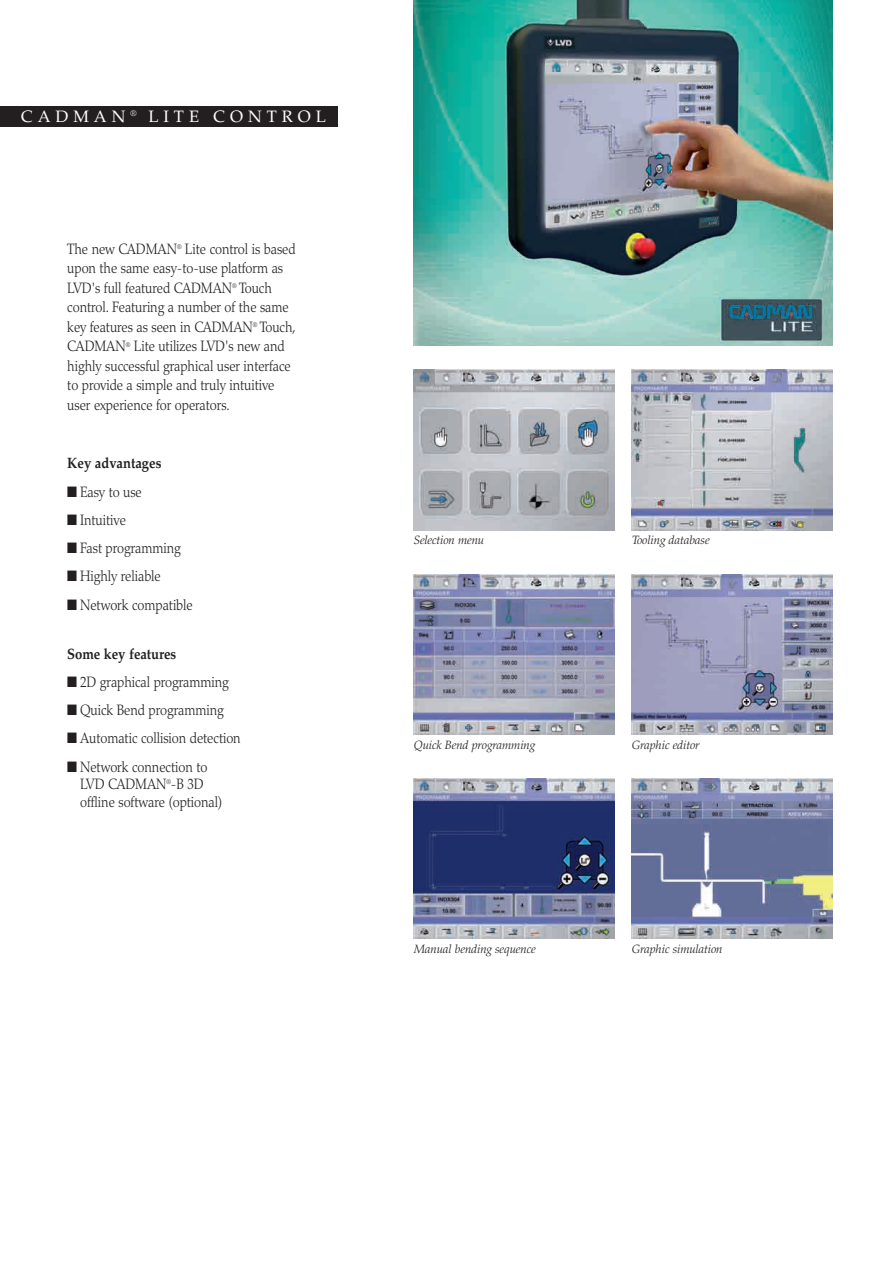
<style>
.page{position:relative;width:893px;height:1263px;background:#fff}
.page>*{position:absolute;margin:0;border:0;box-sizing:border-box;transform-origin:0 0}
.t1{font:16.5px "Palatino";letter-spacing:.3em;color:#fff}
.t2{font:300 15px/19.5px "Palatino";letter-spacing:-.005em;color:#231f20;scale:.87 1}
.t3{font:700 15px "Palatino";letter-spacing:-.005em;color:#231f20;scale:.87 1}
.t4{font:italic 300 12px "Palatino";letter-spacing:-.005em;color:#231f20}
.t5{font:6.75px "Palatino LT Std";color:#231f20;scale:.9 1}
</style>
<div class="page">
<div style="left:0;top:106px;width:338px;height:21px;background:#231f20"></div>
<img style="left:414px;top:0;width:418px;height:346px">
<img style="left:414px;top:370px;width:200px;height:160px">
<img style="left:631px;top:370px;width:201px;height:160px">
<img style="left:414px;top:574px;width:200px;height:160px">
<img style="left:631px;top:574px;width:201px;height:160px">
<img style="left:414px;top:778px;width:200px;height:160px">
<img style="left:631px;top:778px;width:201px;height:160px">
<p class="t1" style="left:21px;top:110px;width:306px">CADMAN <sup>®</sup> LITE CONTROL</p>
<p class="t2" style="left:67px;top:241px;width:128px">The new CADMAN</p>
<p class="t5" style="left:177px;top:243px;width:7px">®</p>
<p class="t2" style="left:67px;top:241px;width:264px;text-indent:118px">Lite control is based upon the same easy-to-use platform as<br>LVD's full featured CADMAN</p>
<p class="t2" style="left:67px;top:280px;width:256px;text-indent:172px">Touch control. Featuring a number of the same key features as seen in CADMAN</p>
<p class="t5" style="left:232px;top:282px;width:7px">®</p>
<p class="t5" style="left:253px;top:321px;width:7px">®</p>
<p class="t2" style="left:260px;top:319px;width:43px">Touch,</p>
<p class="t2" style="left:67px;top:338px;width:258px;text-indent:66px">Lite utilizes LVD's new and highly successful graphical user interface to provide a simple and truly intuitive user experience for operators.</p>
<p class="t2" style="left:67px;top:338px;width:69px">CADMAN</p>
<p class="t5" style="left:126px;top:340px;width:7px">®</p>
<p class="t3" style="left:67px;top:457px;width:110px">Key advantages</p>
<p class="t2" style="left:67px;top:484px;width:87px">■ Easy to use</p>
<p class="t2" style="left:67px;top:512px;width:69px">■ Intuitive</p>
<p class="t2" style="left:67px;top:540px;width:132px">■ Fast programming</p>
<p class="t2" style="left:67px;top:568px;width:109px">■ Highly reliable</p>
<p class="t2" style="left:67px;top:597px;width:146px">■ Network compatible</p>
<p class="t3" style="left:67px;top:648px;width:127px">Some key features</p>
<p class="t2" style="left:67px;top:674px;width:187px">■ 2D graphical programming</p>
<p class="t2" style="left:67px;top:702px;width:182px">■ Quick Bend programming</p>
<p class="t2" style="left:67px;top:730px;width:201px">■ Automatic collision detection</p>
<p class="t2" style="left:67px;top:759px;width:162px;line-height:17.7px;text-align:right">■ Network connection to<br>LVD CADMAN -B 3D</p>
<p class="t5" style="left:166px;top:778px;width:7px">®</p>
<p class="t2" style="left:80px;top:794px;width:165px">offline software (optional)</p>
<p class="t4" style="left:414px;top:536px;width:72px">Selection menu</p>
<p class="t4" style="left:631px;top:536px;width:79px">Tooling database</p>
<p class="t4" style="left:414px;top:740px;width:123px">Quick Bend programming</p>
<p class="t4" style="left:631px;top:740px;width:70px">Graphic editor</p>
<p class="t4" style="left:414px;top:944px;width:123px">Manual bending sequence</p>
<p class="t4" style="left:631px;top:944px;width:92px">Graphic simulation</p>
</div>
